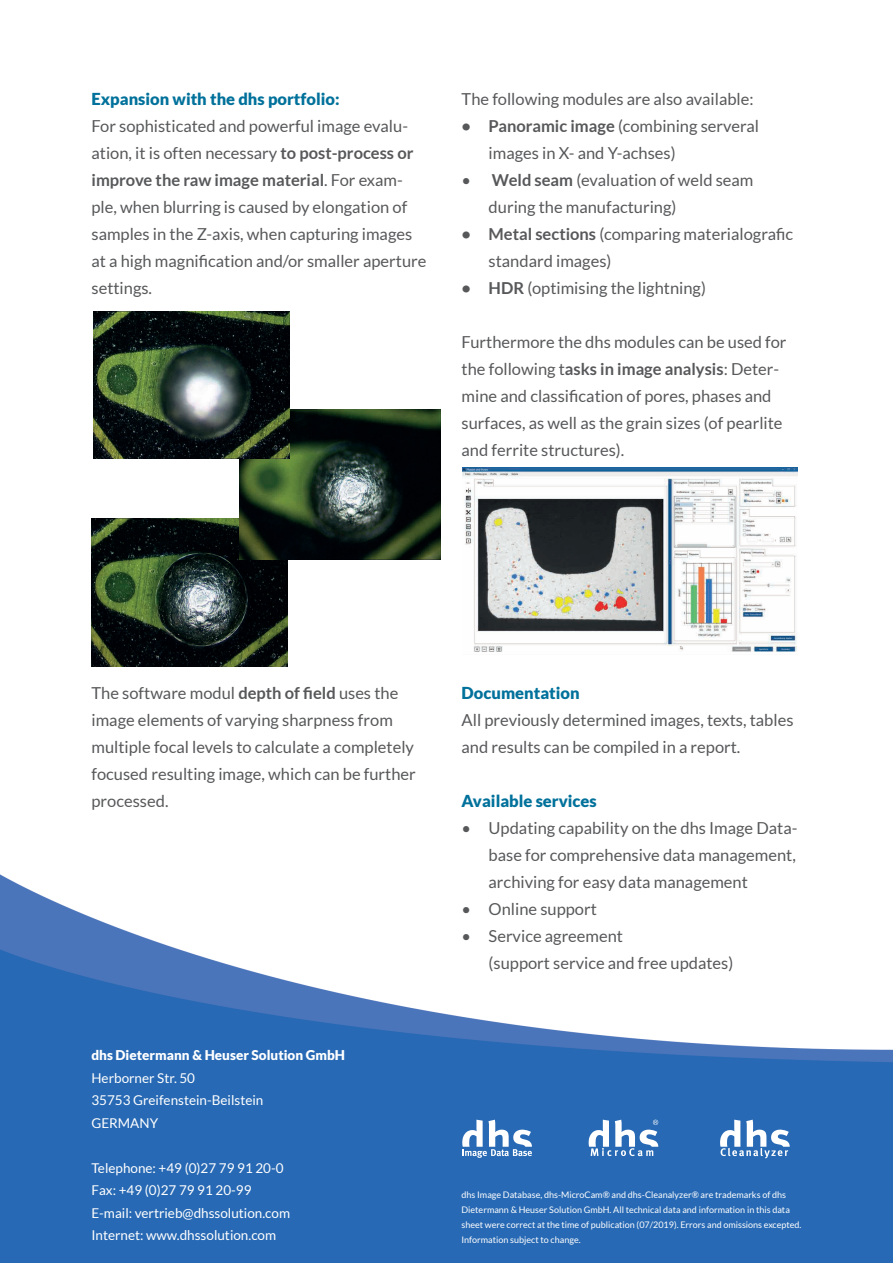
<style>
.page{position:relative;width:893px;height:1263px;background:#fff}
.page>*{position:absolute;margin:0;border:0;box-sizing:border-box;transform-origin:0 0}
.t1{font:16.5px/27px "Lato";color:#57585a}
.t2{font:900 16.5px "Lato";color:#00719b}
.t3{font:13.5px/22.5px "Lato";color:#fff}
.t4{font:900 13.5px "Lato";color:#fff}
.t5{font:9px/15px "Lato";color:#fff}
.s1{font-weight:700}
</style>
<div class="page">
<img style="left:0;top:311px;width:893px;height:952px">
<svg style="left:462px;top:1120px;width:70px;height:38px"></svg>
<svg style="left:720px;top:1120px;width:70px;height:38px"></svg>
<svg style="left:589px;top:1120px;width:69px;height:36px"></svg>
<img style="left:92px;top:519px;width:196px;height:147px">
<img style="left:240px;top:409px;width:200px;height:151px">
<img style="left:93px;top:311px;width:196px;height:147px">
<img style="left:463px;top:467px;width:335px;height:188px">
<p class="t2" style="left:92px;top:89px;width:250px">Expansion with the dhs portfolio:</p>
<p class="t1" style="left:92px;top:112px;width:336px">For sophisticated and powerful image evalu&shy;ation, it is often necessary <span class="s1">to post-process or improve the raw image material</span>. For exam&shy;ple, when blurring is caused by elongation of samples in the Z-axis, when capturing images at a high magnification and/or smaller aperture settings.</p>
<p class="t1" style="left:462px;top:85px;width:294px">The following modules are also available:</p>
<p class="t1" style="left:489px;top:112px;width:272px;text-indent:-27px"><span class="s1">• Panoramic image</span> (combining serveral images in X- and Y-achses)</p>
<p class="t1" style="left:489px;top:166px;width:266px;text-indent:-27px">• <span class="s1">Weld seam</span> (evaluation of weld seam during the manufacturing)</p>
<p class="t1" style="left:489px;top:220px;width:306px;text-indent:-27px"><span class="s1">• Metal sections</span> (comparing materialografic standard images)</p>
<p class="t1" style="left:462px;top:274px;width:246px"><span class="s1">• HDR</span> (optimising the lightning)</p>
<p class="t1" style="left:462px;top:328px;width:326px">Furthermore the dhs modules can be used for the following t<span class="s1">asks in image analysis</span>: Deter&shy;mine and classification of pores, phases and surfaces, as well as the grain sizes (of pearlite and ferrite structures).</p>
<p class="t1" style="left:92px;top:679px;width:326px">The software modul <span class="s1">depth of field</span> uses the image elements of varying sharpness from multiple focal levels to calculate a completely focused resulting image, which can be further processed.</p>
<p class="t4" style="left:91px;top:1047px;width:255px">dhs Dietermann &amp; Heuser Solution GmbH</p>
<p class="t3" style="left:91px;top:1066px;width:174px">Herborner Str. 50<br>35753 Greifenstein-Beilstein<br>GERMANY</p>
<p class="t3" style="left:91px;top:1157px;width:200px">Telephone: +49 (0)27 79 91 20-0<br>Fax: +49 (0)27 79 91 20-99<br>E-mail: vertrieb@dhssolution.com<br>Internet: www.dhssolution.com</p>
<p class="t2" style="left:462px;top:683px;width:120px">Documentation</p>
<p class="t1" style="left:462px;top:706px;width:333px">All previously determined images, texts, tables and results can be compiled in a report.</p>
<p class="t2" style="left:462px;top:791px;width:137px">Available services</p>
<p class="t1" style="left:489px;top:814px;width:310px;text-align:justify;text-indent:-27px">• Updating capability on the dhs Image Data&shy;base for comprehensive data management, archiving for easy data management</p>
<p class="t1" style="left:462px;top:895px;width:137px">• Online support</p>
<p class="t1" style="left:489px;top:922px;width:246px;text-indent:-27px">• Service agreement<br>(support service and free updates)</p>
<p class="t5" style="left:461px;top:1187px;width:342px">dhs Image Database, dhs-MicroCam® and dhs-Cleanalyzer® are trademarks of dhs Dietermann &amp; Heuser Solution GmbH. All technical data and information in this data sheet were correct at the time of publication (07/2019). Errors and omissions excepted.<br>Information subject to change.</p>
</div>
